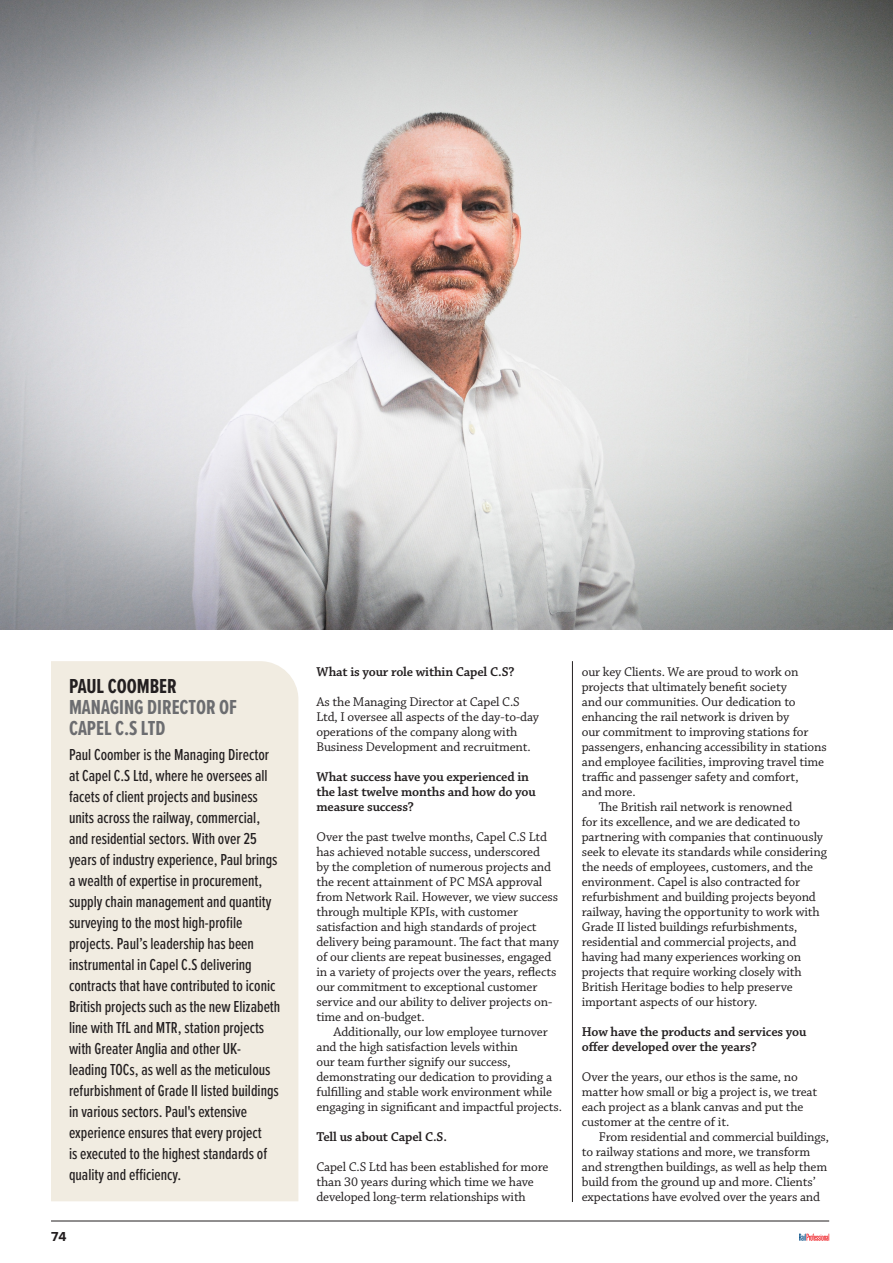
<style>
.page{position:relative;width:893px;height:1263px;background:#fff}
.page>*{position:absolute;margin:0;border:0;box-sizing:border-box;transform-origin:0 0}
.TYPE{font:700 21px/21px "Proxima Nova Ex Cn";color:#6c6d70}
.TYPE-2{font:500 16.5px/21px "Proxima Nova Ex Cn";color:#231f20}
.TYPE-3{font:600 13.5px/15px "Chaparral Pro";letter-spacing:-.01em;color:#231f20}
.t1{font:700 13.5px "Proxima Nova";color:#231f20}
.TYPE-4{font:13.35px/15px "Chaparral Pro";letter-spacing:-.01em;color:#231f20}
.s1{color:#231f20}
</style>
<div class="page">
<hr style="left:51px;top:1220px;width:778px;height:1px;background:#231f20">
<svg style="left:799px;top:1234px;width:30px;height:7px"></svg>
<div style="left:51px;top:661px;width:247px;height:540px;background:#f1ece1"></div>
<hr style="left:572px;top:661px;width:1px;height:541px;background:#231f20">
<img style="left:0;top:0;width:893px;height:630px">
<p class="TYPE" style="left:69px;top:675px;width:170px"><span class="s1">PAUL COOMBER<br></span>MANAGING DIRECTOR OF<br>CAPEL C.S LTD</p>
<p class="TYPE-2" style="left:69px;top:743px;width:213px">Paul Coomber is the Managing Director at Capel C.S Ltd, where he oversees all facets of client projects and business units across the railway, commercial, and residential sectors. With over 25 years of industry experience, Paul brings a wealth of expertise in procurement, supply chain management and quantity surveying to the most high-profile projects. Paul’s leadership has been instrumental in Capel C.S delivering contracts that have contributed to iconic British projects such as the new Elizabeth line with TfL and MTR, station projects with Greater Anglia and other UK&shy;leading TOCs, as well as the meticulous refurbishment of Grade II listed buildings in various sectors. Paul's extensive experience ensures that every project<br>is executed to the highest standards of quality and efficiency.</p>
<p class="t1" style="left:51px;top:1226px;width:17px">74</p>
<p class="TYPE-3" style="left:316px;top:665px;width:200px">What is your role within Capel C.S?</p>
<p class="TYPE-4" style="left:316px;top:695px;width:224px">As the Managing Director at Capel C.S Ltd, I oversee all aspects of the day-to-day operations of the company along with Business Development and recruitment.</p>
<p class="TYPE-3" style="left:316px;top:770px;width:221px">What success have you experienced in the last twelve months and how do you measure success?</p>
<p class="TYPE-4" style="left:316px;top:830px;width:244px">Over the past twelve months, Capel C.S Ltd has achieved notable success, underscored<br>by the completion of numerous projects and the recent attainment of PC MSA approval from Network Rail. However, we view success through multiple KPIs, with customer satisfaction and high standards of project delivery being paramount. The fact that many of our clients are repeat businesses, engaged in a variety of projects over the years, reflects our commitment to exceptional customer service and our ability to deliver projects on&shy;time and on-budget.</p>
<p class="TYPE-4" style="left:316px;top:1025px;width:247px;text-indent:17px">Additionally, our low employee turnover and the high satisfaction levels within<br>our team further signify our success, demonstrating our dedication to providing a fulfilling and stable work environment while engaging in significant and impactful projects.</p>
<p class="TYPE-3" style="left:316px;top:1130px;width:132px">Tell us about Capel C.S.</p>
<p class="TYPE-4" style="left:316px;top:1160px;width:233px">Capel C.S Ltd has been established for more than 30 years during which time we have developed long-term relationships with</p>
<p class="TYPE-4" style="left:582px;top:665px;width:246px">our key Clients. We are proud to work on projects that ultimately benefit society<br>and our communities. Our dedication to enhancing the rail network is driven by<br>our commitment to improving stations for passengers, enhancing accessibility in stations and employee facilities, improving travel time traffic and passenger safety and comfort,<br>and more.</p>
<p class="TYPE-4" style="left:582px;top:800px;width:247px;text-indent:17px">The British rail network is renowned<br>for its excellence, and we are dedicated to partnering with companies that continuously seek to elevate its standards while considering the needs of employees, customers, and the environment. Capel is also contracted for refurbishment and building projects beyond railway, having the opportunity to work with Grade II listed buildings refurbishments, residential and commercial projects, and having had many experiences working on projects that require working closely with British Heritage bodies to help preserve important aspects of our history.</p>
<p class="TYPE-3" style="left:582px;top:1025px;width:226px">How have the products and services you offer developed over the years?</p>
<p class="TYPE-4" style="left:582px;top:1070px;width:237px">Over the years, our ethos is the same, no matter how small or big a project is, we treat each project as a blank canvas and put the customer at the centre of it.</p>
<p class="TYPE-4" style="left:582px;top:1130px;width:249px;text-indent:17px">From residential and commercial buildings, to railway stations and more, we transform and strengthen buildings, as well as help them build from the ground up and more. Clients’ expectations have evolved over the years and</p>
</div>
